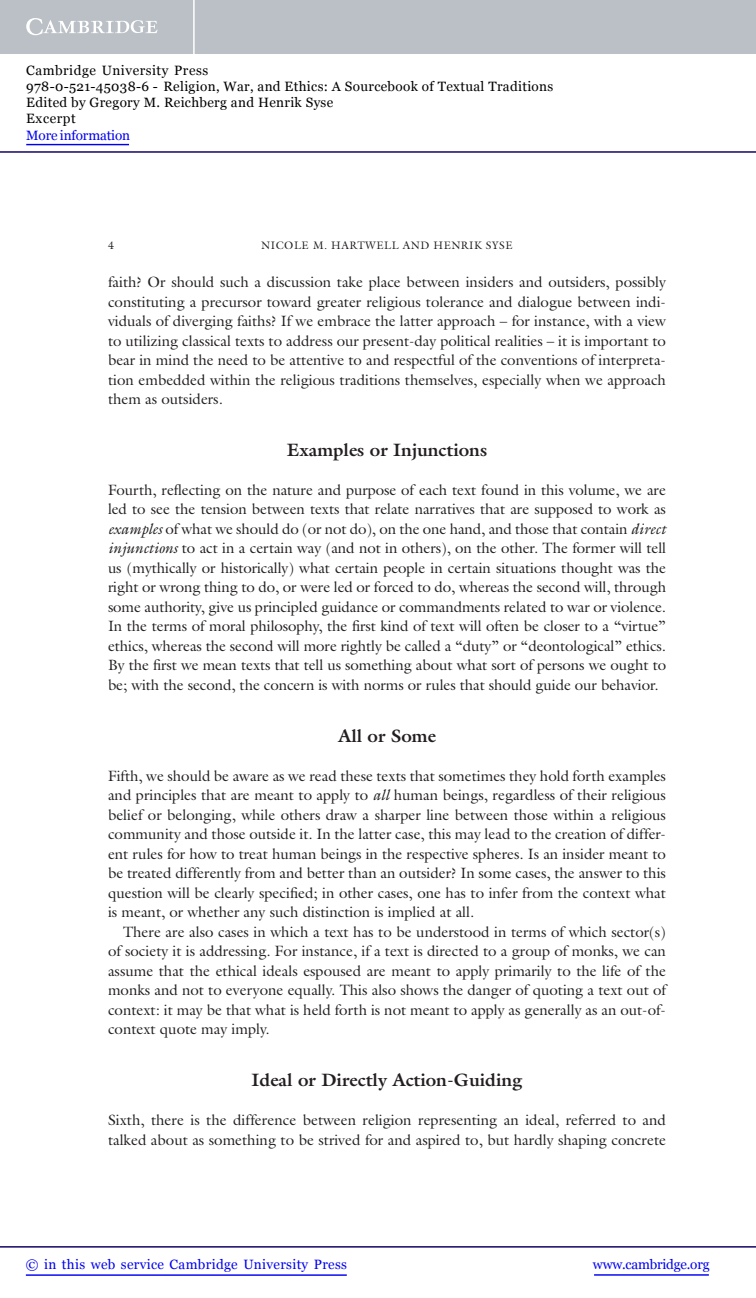
<style>
.page{position:relative;width:756px;height:1298px;background:#fff}
.page>*{position:absolute;margin:0;border:0;box-sizing:border-box;transform-origin:0 0}
.t1{font:700 18px "Galliard Std";color:#231f20}
.t2{font:15px/19.5px "Galliard Std";color:#231f20;text-align:justify}
.t3{font:13.5px/16.2px "Georgia";letter-spacing:.025em;color:#000}
.t4{font:13.5px "Georgia";letter-spacing:.025em;color:#0000f1}
.t5{font:13.5px "Georgia";letter-spacing:-.015em;color:#0000f1}
.t6{font:13.5px "Georgia";letter-spacing:-.01em;color:#0000f1}
.t7{font:10.95px "Galliard Std";letter-spacing:.05em;color:#231f20}
.s1{font-style:italic}
</style>
<div class="page">
<div style="left:0;top:0;width:756px;height:54px;background:#bac0c6"></div>
<svg style="left:26px;top:18px;width:132px;height:17px"></svg>
<hr style="left:193px;top:0;width:2px;height:54px;background:#fff">
<hr style="left:0;top:151px;width:756px;height:2px;background:#150666">
<hr style="left:594px;top:1274px;width:115px;height:1px;background:#0000f1">
<hr style="left:0;top:1246px;width:756px;height:1px;background:#150666">
<hr style="left:26px;top:1274px;width:321px;height:1px;background:#0000f1">
<hr style="left:26px;top:144px;width:103px;height:1px;background:#0000f1">
<p class="t3" style="left:26px;top:62px;width:529px">Cambridge University Press<br>978-0-521-45038-6 - Religion, War, and Ethics: A Sourcebook of Textual Traditions Edited by Gregory M. Reichberg and Henrik Syse<br>Excerpt</p>
<p class="t6" style="left:26px;top:127px;width:105px">More information</p>
<p class="t7" style="left:108px;top:241px;width:8px">4</p>
<p class="t7" style="left:261px;top:241px;width:253px">NICOLE M. HARTWELL AND HENRIK SYSE</p>
<p class="t2" style="left:108px;top:274px;width:560px">faith? Or should such a discussion take place between insiders and outsiders, possibly constituting a precursor toward greater religious tolerance and dialogue between indi&shy;viduals of diverging faiths? If we embrace the latter approach – for instance, with a view to utilizing classical texts to address our present-day political realities – it is important to bear in mind the need to be attentive to and respectful of the conventions of interpreta&shy;tion embedded within the religious traditions themselves, especially when we approach them as outsiders.</p>
<p class="t1" style="left:287px;top:443px;width:202px">Examples or Injunctions</p>
<p class="t2" style="left:108px;top:481px;width:560px">Fourth, reflecting on the nature and purpose of each text found in this volume, we are led to see the tension between texts that relate narratives that are supposed to work as <span class="s1">examples</span> of what we should do (or not do), on the one hand, and those that contain <span class="s1">direct injunctions</span> to act in a certain way (and not in others), on the other. The former will tell us (mythically or historically) what certain people in certain situations thought was the right or wrong thing to do, or were led or forced to do, whereas the second will, through some authority, give us principled guidance or commandments related to war or violence.<br>In the terms of moral philosophy, the first kind of text will often be closer to a “virtue” ethics, whereas the second will more rightly be called a “duty” or “deontological” ethics.<br>By the first we mean texts that tell us something about what sort of persons we ought to be; with the second, the concern is with norms or rules that should guide our behavior.</p>
<p class="t1" style="left:338px;top:729px;width:99px">All or Some</p>
<p class="t2" style="left:108px;top:767px;width:560px">Fifth, we should be aware as we read these texts that sometimes they hold forth examples and principles that are meant to apply to <span class="s1">all</span> human beings, regardless of their religious belief or belonging, while others draw a sharper line between those within a religious community and those outside it. In the latter case, this may lead to the creation of differ&shy;ent rules for how to treat human beings in the respective spheres. Is an insider meant to be treated differently from and better than an outsider? In some cases, the answer to this question will be clearly specified; in other cases, one has to infer from the context what is meant, or whether any such distinction is implied at all.</p>
<p class="t2" style="left:108px;top:923px;width:560px;text-indent:15px">There are also cases in which a text has to be understood in terms of which sector(s) of society it is addressing. For instance, if a text is directed to a group of monks, we can assume that the ethical ideals espoused are meant to apply primarily to the life of the monks and not to everyone equally. This also shows the danger of quoting a text out of context: it may be that what is held forth is not meant to apply as generally as an out-of&shy;context quote may imply.</p>
<p class="t1" style="left:252px;top:1073px;width:272px">Ideal or Directly Action-Guiding</p>
<p class="t2" style="left:108px;top:1111px;width:560px">Sixth, there is the difference between religion representing an ideal, referred to and talked about as something to be strived for and aspired to, but hardly shaping concrete</p>
<p class="t4" style="left:26px;top:1256px;width:323px">© in this web service Cambridge University Press</p>
<p class="t5" style="left:593px;top:1256px;width:118px">www.cambridge.org</p>
</div>
